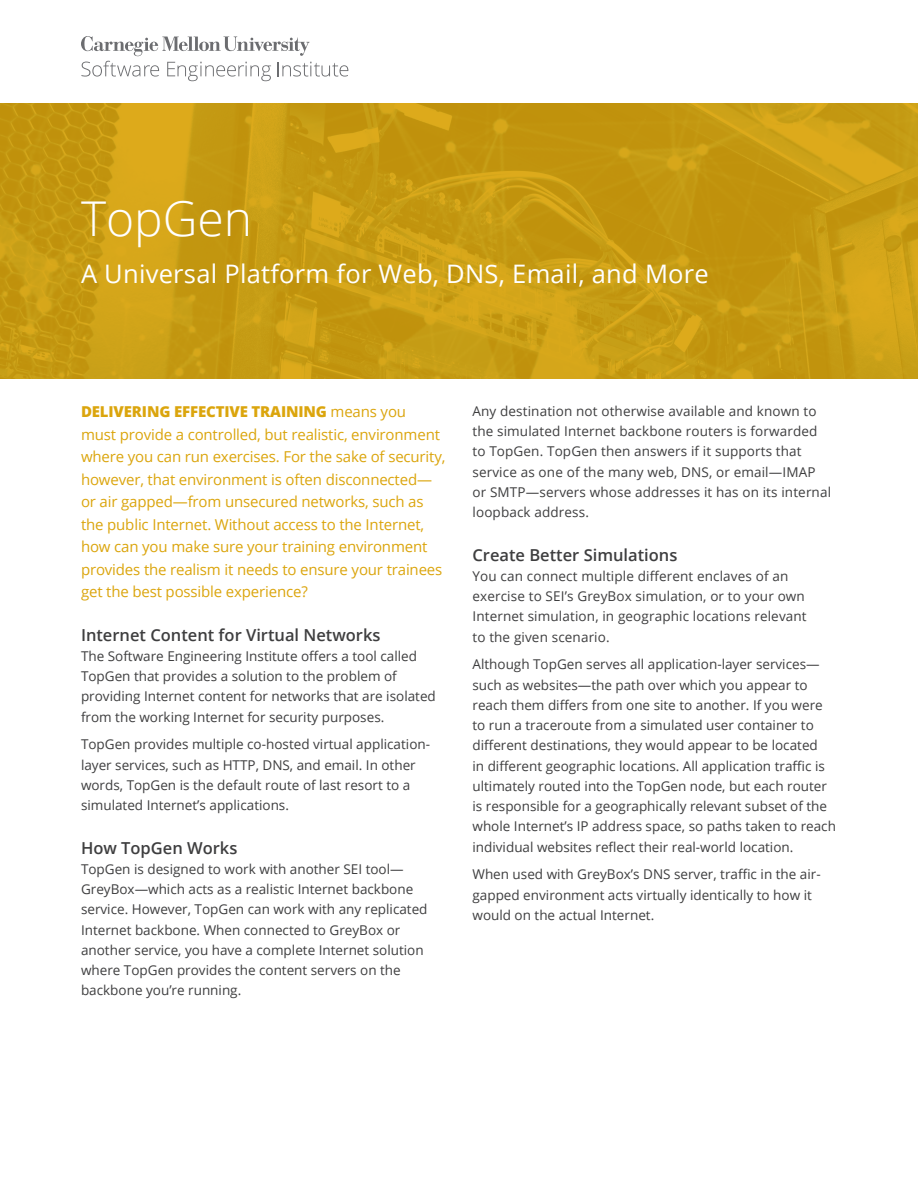
<style>
.page{position:relative;width:918px;height:1188px;background:#fff}
.page>*{position:absolute;margin:0;border:0;box-sizing:border-box;transform-origin:0 0}
.Primary_Title_White{font:300 48px "Open Sans";color:#fff}
.Secondary_Title_Whit{font:25.5px "Open Sans";letter-spacing:.01em;color:#fff}
.Section_Title{font:600 16.5px "Open Sans";color:#3e3e3f}
.Intro_Paragraph_Text{font:15px/22.5px "Open Sans";letter-spacing:-.01em;color:#dba50d}
.Main_Body_Text{font:13.5px/20.2px "Open Sans";color:#3e3e3f}
.s1{font-weight:800}
</style>
<div class="page">
<svg style="left:81px;top:36px;width:267px;height:45px"></svg>
<svg style="left:0;top:104px;width:918px;height:275px;background:#c89b13"></svg>
<p class="Primary_Title_White" style="left:81px;top:186px;width:173px">TopGen</p>
<p class="Secondary_Title_Whit" style="left:81px;top:256px;width:629px">A Universal Platform for Web, DNS, Email, and More</p>
<p class="Intro_Paragraph_Text" style="left:81px;top:400px;width:366px"><span class="s1">DELIVERING EFFECTIVE TRAINING</span> means you<br>must provide a controlled, but realistic, environment where you can run exercises. For the sake of security, however, that environment is often disconnected— or air gapped—from unsecured networks, such as the public Internet. Without access to the Internet, how can you make sure your training environment provides the realism it needs to ensure your trainees get the best possible experience?</p>
<p class="Section_Title" style="left:81px;top:623px;width:301px">Internet Content for Virtual Networks</p>
<p class="Main_Body_Text" style="left:81px;top:646px;width:356px">The Software Engineering Institute offers a tool called TopGen that provides a solution to the problem of providing Internet content for networks that are isolated from the working Internet for security purposes.</p>
<p class="Main_Body_Text" style="left:81px;top:734px;width:351px">TopGen provides multiple co-hosted virtual application&shy;layer services, such as HTTP, DNS, and email. In other words, TopGen is the default route of last resort to a simulated Internet’s applications.</p>
<p class="Section_Title" style="left:81px;top:836px;width:158px">How TopGen Works</p>
<p class="Main_Body_Text" style="left:81px;top:859px;width:348px">TopGen is designed to work with another SEI tool— GreyBox—which acts as a realistic Internet backbone service. However, TopGen can work with any replicated Internet backbone. When connected to GreyBox or another service, you have a complete Internet solution where TopGen provides the content servers on the backbone you’re running.</p>
<p class="Main_Body_Text" style="left:472px;top:401px;width:360px">Any destination not otherwise available and known to the simulated Internet backbone routers is forwarded to TopGen. TopGen then answers if it supports that service as one of the many web, DNS, or email—IMAP or SMTP—servers whose addresses it has on its internal loopback address.</p>
<p class="Section_Title" style="left:472px;top:543px;width:206px">Create Better Simulations</p>
<p class="Main_Body_Text" style="left:472px;top:566px;width:336px">You can connect multiple different enclaves of an exercise to SEI’s GreyBox simulation, or to your own Internet simulation, in geographic locations relevant to the given scenario.</p>
<p class="Main_Body_Text" style="left:472px;top:654px;width:365px">Although TopGen serves all application-layer services— such as websites—the path over which you appear to reach them differs from one site to another. If you were to run a traceroute from a simulated user container to different destinations, they would appear to be located<br>in different geographic locations. All application traffic is ultimately routed into the TopGen node, but each router is responsible for a geographically relevant subset of the whole Internet’s IP address space, so paths taken to reach individual websites reflect their real-world location.</p>
<p class="Main_Body_Text" style="left:472px;top:864px;width:350px">When used with GreyBox’s DNS server, traffic in the air&shy;gapped environment acts virtually identically to how it would on the actual Internet.</p>
</div>
